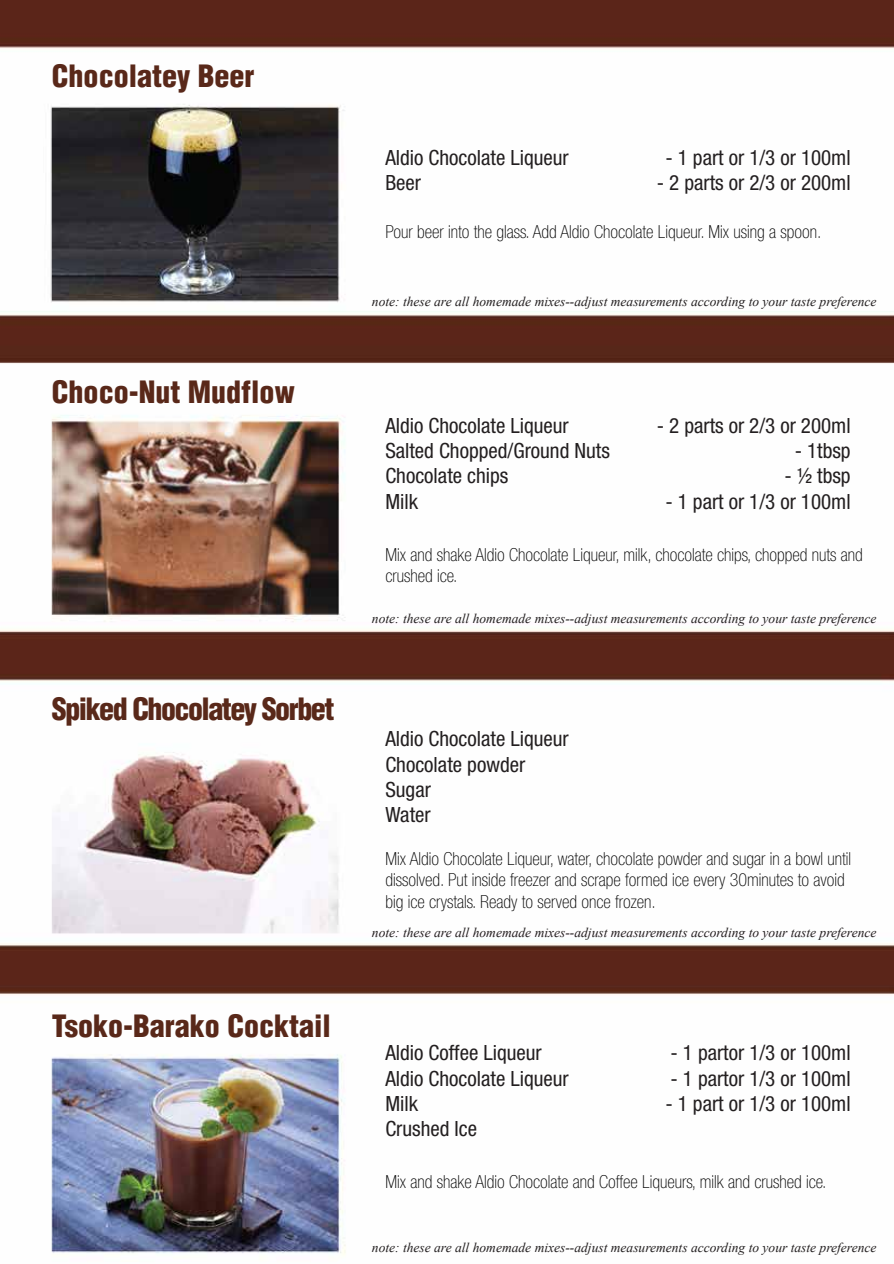
<style>
.page{position:relative;width:894px;height:1264px;background:#fff}
.page>*{position:absolute;margin:0;border:0;box-sizing:border-box;transform-origin:0 0}
.t1{font:900 condensed 30px "Helvetica";color:#592819}
.t2{font:900 condensed 30px "Helvetica";letter-spacing:-.05em;color:#592819}
.t3{font:condensed 21px/25.2px "Helvetica Neue LT Std";color:#231f20}
.t4{font:100 condensed 18px/21.6px "Helvetica Neue LT Pro";color:#010101}
.t5{font:italic 13.5px "Times New Roman";color:#231f20}
</style>
<div class="page">
<img style="left:0;top:0;width:893px;height:1255px">
<h1 class="t1" style="left:52px;top:57px;width:204px">Chocolatey Beer</h1>
<h1 class="t1" style="left:52px;top:372px;width:244px">Choco-Nut Mudflow</h1>
<h1 class="t2" style="left:52px;top:690px;width:284px">Spiked Chocolatey Sorbet</h1>
<h1 class="t1" style="left:52px;top:1006px;width:280px">Tsoko-Barako Cocktail</h1>
<p class="t3" style="left:385px;top:144px;width:185px">Aldio Chocolate Liqueur<br>Beer</p>
<p class="t3" style="left:665px;top:144px;width:187px">- 1 part or 1/3 or 100ml</p>
<p class="t3" style="left:656px;top:170px;width:195px">- 2 parts or 2/3 or 200ml</p>
<p class="t4" style="left:385px;top:221px;width:437px">Pour beer into the glass. Add Aldio Chocolate Liqueur. Mix using a spoon.</p>
<p class="t5" style="left:372px;top:292px;width:506px">note: these are all homemade mixes--adjust measurements according to your taste preference</p>
<p class="t3" style="left:385px;top:413px;width:226px">Aldio Chocolate Liqueur<br>Salted Chopped/Ground Nuts<br>Chocolate chips<br>Milk</p>
<p class="t3" style="left:656px;top:413px;width:195px">- 2 parts or 2/3 or 200ml</p>
<p class="t3" style="left:794px;top:438px;width:57px">- 1tbsp</p>
<p class="t3" style="left:784px;top:463px;width:68px">- ½ tbsp</p>
<p class="t3" style="left:665px;top:488px;width:187px">- 1 part or 1/3 or 100ml</p>
<p class="t4" style="left:385px;top:544px;width:479px">Mix and shake Aldio Chocolate Liqueur, milk, chocolate chips, chopped nuts and crushed ice.</p>
<p class="t5" style="left:372px;top:609px;width:506px">note: these are all homemade mixes--adjust measurements according to your taste preference</p>
<p class="t3" style="left:385px;top:726px;width:185px">Aldio Chocolate Liqueur<br>Chocolate powder<br>Sugar<br>Water</p>
<p class="t4" style="left:385px;top:848px;width:467px">Mix Aldio Chocolate Liqueur, water, chocolate powder and sugar in a bowl until dissolved. Put inside freezer and scrape formed ice every 30minutes to avoid big ice crystals. Ready to served once frozen.</p>
<p class="t5" style="left:372px;top:923px;width:506px">note: these are all homemade mixes--adjust measurements according to your taste preference</p>
<p class="t3" style="left:385px;top:1040px;width:185px">Aldio Coffee Liqueur<br>Aldio Chocolate Liqueur<br>Milk<br>Crushed Ice</p>
<p class="t3" style="left:670px;top:1040px;width:182px">- 1 partor 1/3 or 100ml</p>
<p class="t3" style="left:670px;top:1065px;width:182px">- 1 partor 1/3 or 100ml</p>
<p class="t3" style="left:665px;top:1090px;width:187px">- 1 part or 1/3 or 100ml</p>
<p class="t4" style="left:385px;top:1171px;width:442px">Mix and shake Aldio Chocolate and Coffee Liqueurs, milk and crushed ice.</p>
<p class="t5" style="left:372px;top:1237px;width:506px">note: these are all homemade mixes--adjust measurements according to your taste preference</p>
</div>
